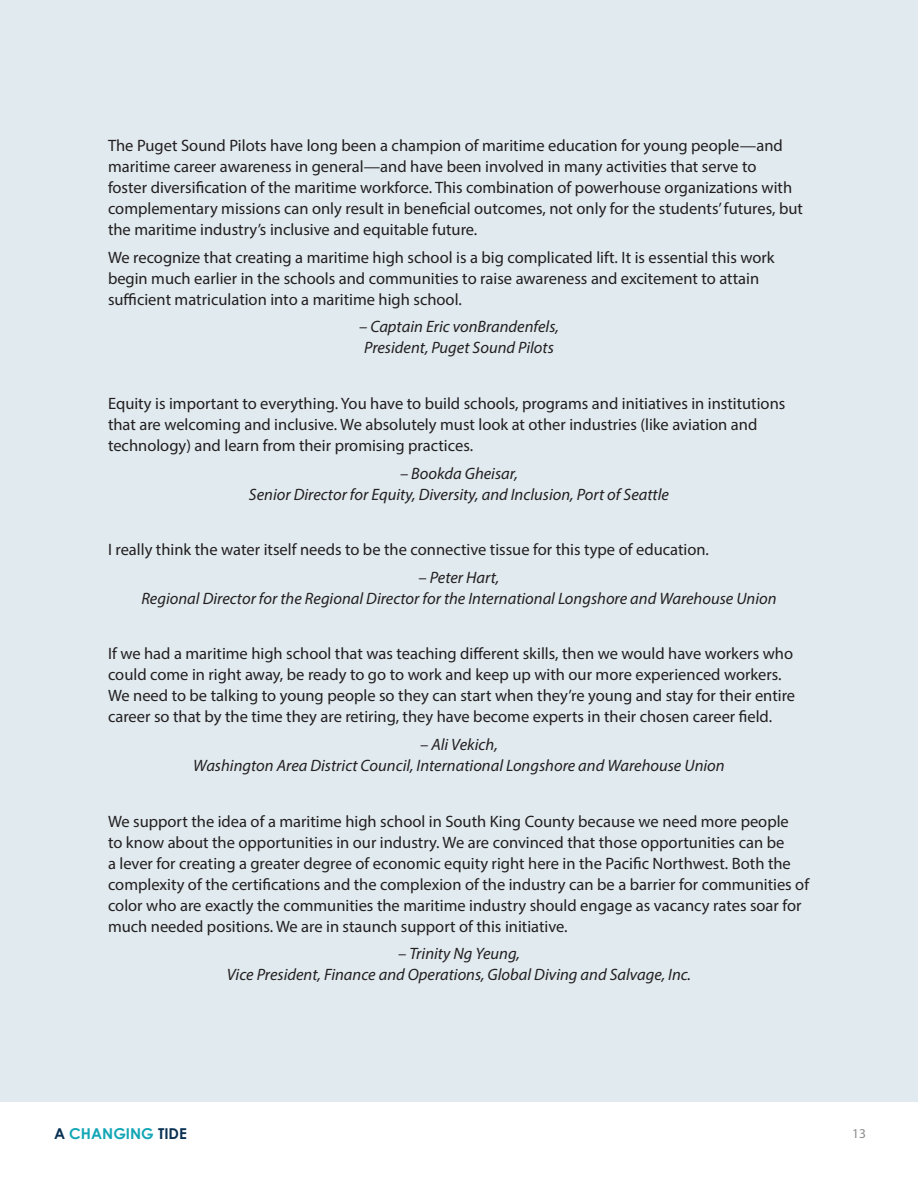
<style>
.page{position:relative;width:918px;height:1188px;background:#fff}
.page>*{position:absolute;margin:0;border:0;box-sizing:border-box;transform-origin:0 0}
.t1{font:16.5px/21px "Myriad Pro";color:#231f20}
.t2{font:italic 16.5px/21px "Myriad Pro";color:#231f20;text-align:center}
.t3{font:700 15px "Century Gothic";color:#13a6b6}
.t4{font:13.5px "Myriad Pro";color:#8c8c8f}
.s1{color:#093153}
</style>
<div class="page">
<div style="left:0;top:0;width:918px;height:1102px;background:#e0eaef"></div>
<p class="t1" style="left:108px;top:135px;width:697px">The Puget Sound Pilots have long been a champion of maritime education for young people—and maritime career awareness in general—and have been involved in many activities that serve to<br>foster diversification of the maritime workforce. This combination of powerhouse organizations with complementary missions can only result in beneficial outcomes, not only for the students’ futures, but the maritime industry’s inclusive and equitable future.</p>
<p class="t1" style="left:108px;top:246px;width:668px">We recognize that creating a maritime high school is a big complicated lift. It is essential this work begin much earlier in the schools and communities to raise awareness and excitement to attain sufficient matriculation into a maritime high school.</p>
<p class="t2" style="left:359px;top:316px;width:201px">– Captain Eric vonBrandenfels,<br>President, Puget Sound Pilots</p>
<p class="t1" style="left:108px;top:393px;width:679px">Equity is important to everything. You have to build schools, programs and initiatives in institutions that are welcoming and inclusive. We absolutely must look at other industries (like aviation and technology) and learn from their promising practices.</p>
<p class="t2" style="left:249px;top:462px;width:422px">– Bookda Gheisar,<br>Senior Director for Equity, Diversity, and Inclusion, Port of Seattle</p>
<p class="t1" style="left:108px;top:539px;width:603px">I really think the water itself needs to be the connective tissue for this type of education.</p>
<p class="t2" style="left:141px;top:566px;width:637px">– Peter Hart,<br>Regional Director for the Regional Director for the International Longshore and Warehouse Union</p>
<p class="t1" style="left:108px;top:643px;width:689px">If we had a maritime high school that was teaching different skills, then we would have workers who could come in right away, be ready to go to work and keep up with our more experienced workers.<br>We need to be talking to young people so they can start when they’re young and stay for their entire career so that by the time they are retiring, they have become experts in their chosen career field.</p>
<p class="t2" style="left:193px;top:734px;width:533px">– Ali Vekich,<br>Washington Area District Council, International Longshore and Warehouse Union</p>
<p class="t1" style="left:108px;top:810px;width:703px">We support the idea of a maritime high school in South King County because we need more people<br>to know about the opportunities in our industry. We are convinced that those opportunities can be<br>a lever for creating a greater degree of economic equity right here in the Pacific Northwest. Both the complexity of the certifications and the complexion of the industry can be a barrier for communities of color who are exactly the communities the maritime industry should engage as vacancy rates soar for much needed positions. We are in staunch support of this initiative.</p>
<p class="t2" style="left:227px;top:943px;width:466px">– Trinity Ng Yeung,<br>Vice President, Finance and Operations, Global Diving and Salvage, Inc.</p>
<p class="t3" style="left:54px;top:1123px;width:134px"><span class="s1">A</span> CHANGING <span class="s1">TIDE</span></p>
<p class="t4" style="left:852px;top:1125px;width:15px">13</p>
</div>
